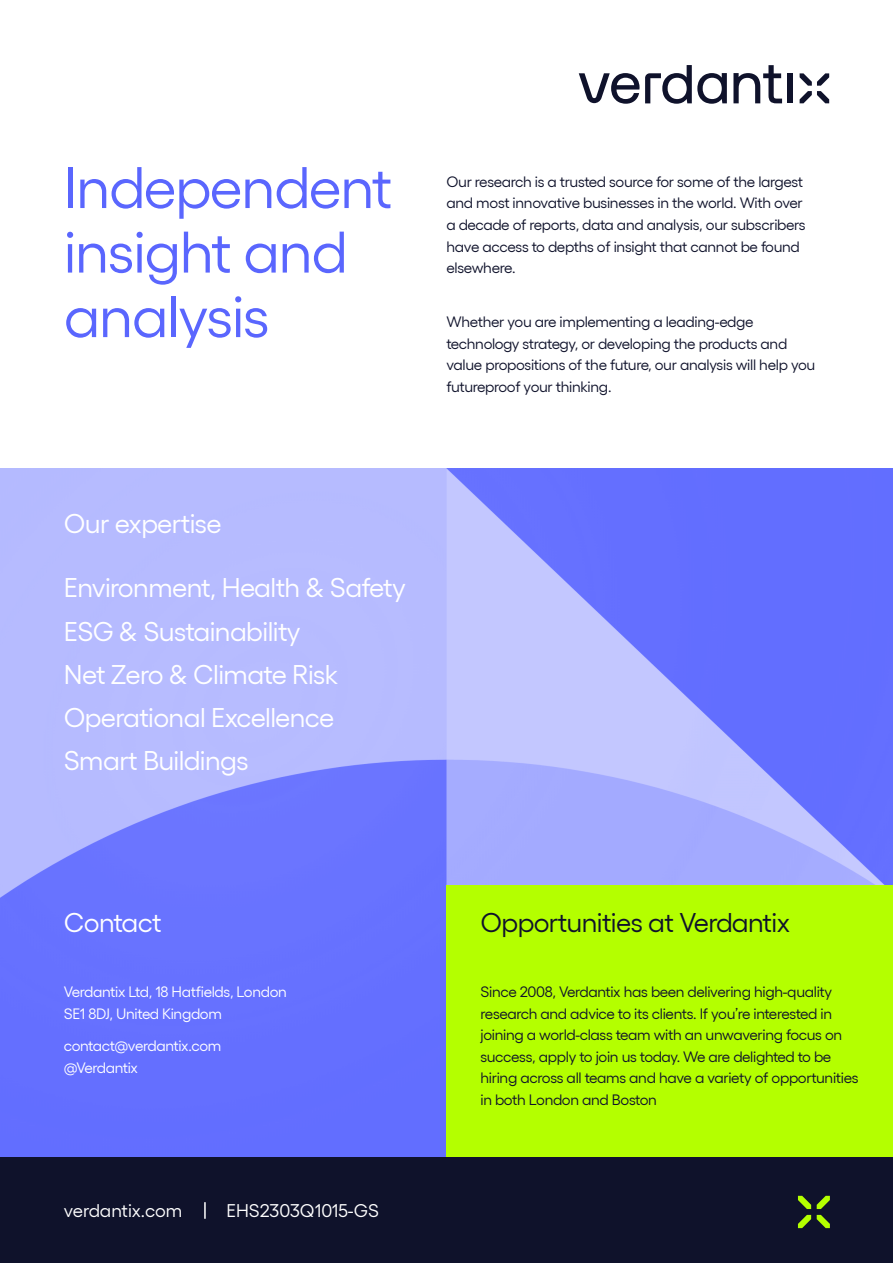
<style>
.page{position:relative;width:893px;height:1263px;background:#fff}
.page>*{position:absolute;margin:0;border:0;box-sizing:border-box;transform-origin:0 0}
.t1{font:58.5px/64.5px "Gellix";letter-spacing:-.02em;color:#5a66fe}
.t2{font:27px/43.2px "Gellix";letter-spacing:-.02em;color:#fff}
.t3{font:27px "Gellix";letter-spacing:-.02em;color:#0f122b}
.t4{font:18.3px "Gellix";color:#fff}
.t5{font:15px/21.6px "Gellix";letter-spacing:-.02em;color:#0f122b}
.t6{font:15px/21.6px "Gellix";letter-spacing:-.02em;color:#fff}
</style>
<div class="page">
<img style="left:0;top:468px;width:893px;height:689px">
<div style="left:446px;top:885px;width:447px;height:271px;background:#b4ff00"></div>
<div style="left:0;top:1157px;width:893px;height:106px;background:#0f122b"></div>
<svg style="left:798px;top:1196px;width:13px;height:13px"></svg>
<svg style="left:798px;top:1215px;width:13px;height:13px"></svg>
<svg style="left:817px;top:1196px;width:13px;height:13px"></svg>
<svg style="left:817px;top:1215px;width:13px;height:13px"></svg>
<svg style="left:800px;top:73px;width:29px;height:30px"></svg>
<svg style="left:733px;top:65px;width:49px;height:38px"></svg>
<svg style="left:579px;top:65px;width:148px;height:39px"></svg>
<div style="left:788px;top:73px;width:5px;height:30px;background:#0f122b"></div>
<svg style="left:204px;top:1202px;width:2px;height:17px"></svg>
<h1 class="t1" style="left:64px;top:149px;width:330px">Independent insight and analysis</h1>
<p class="t5" style="left:446px;top:169px;width:361px">Our research is a trusted source for some of the largest and most innovative businesses in the world. With over a decade of reports, data and analysis, our subscribers have access to depths of insight that cannot be found elsewhere.</p>
<p class="t5" style="left:446px;top:310px;width:370px">Whether you are implementing a leading-edge technology strategy, or developing the products and value propositions of the future, our analysis will help you futureproof your thinking.</p>
<h2 class="t2" style="left:64px;top:499px;width:159px">Our expertise</h2>
<h2 class="t2" style="left:64px;top:563px;width:344px">Environment, Health &amp; Safety<br>ESG &amp; Sustainability<br>Net Zero &amp; Climate Risk<br>Operational Excellence<br>Smart Buildings</h2>
<h2 class="t2" style="left:64px;top:898px;width:99px">Contact</h2>
<p class="t6" style="left:64px;top:979px;width:225px">Verdantix Ltd, 18 Hatfields, London<br>SE1 8DJ, United Kingdom</p>
<p class="t6" style="left:64px;top:1033px;width:159px">contact@verdantix.com @Verdantix</p>
<p class="t4" style="left:64px;top:1196px;width:120px">verdantix.com</p>
<p class="t4" style="left:226px;top:1196px;width:154px">EHS2303Q1015-GS</p>
<h2 class="t3" style="left:480px;top:902px;width:311px">Opportunities at Verdantix</h2>
<p class="t5" style="left:480px;top:979px;width:380px">Since 2008, Verdantix has been delivering high-quality research and advice to its clients. If you’re interested in joining a world-class team with an unwavering focus on success, apply to join us today. We are delighted to be hiring across all teams and have a variety of opportunities in both London and Boston</p>
</div>
